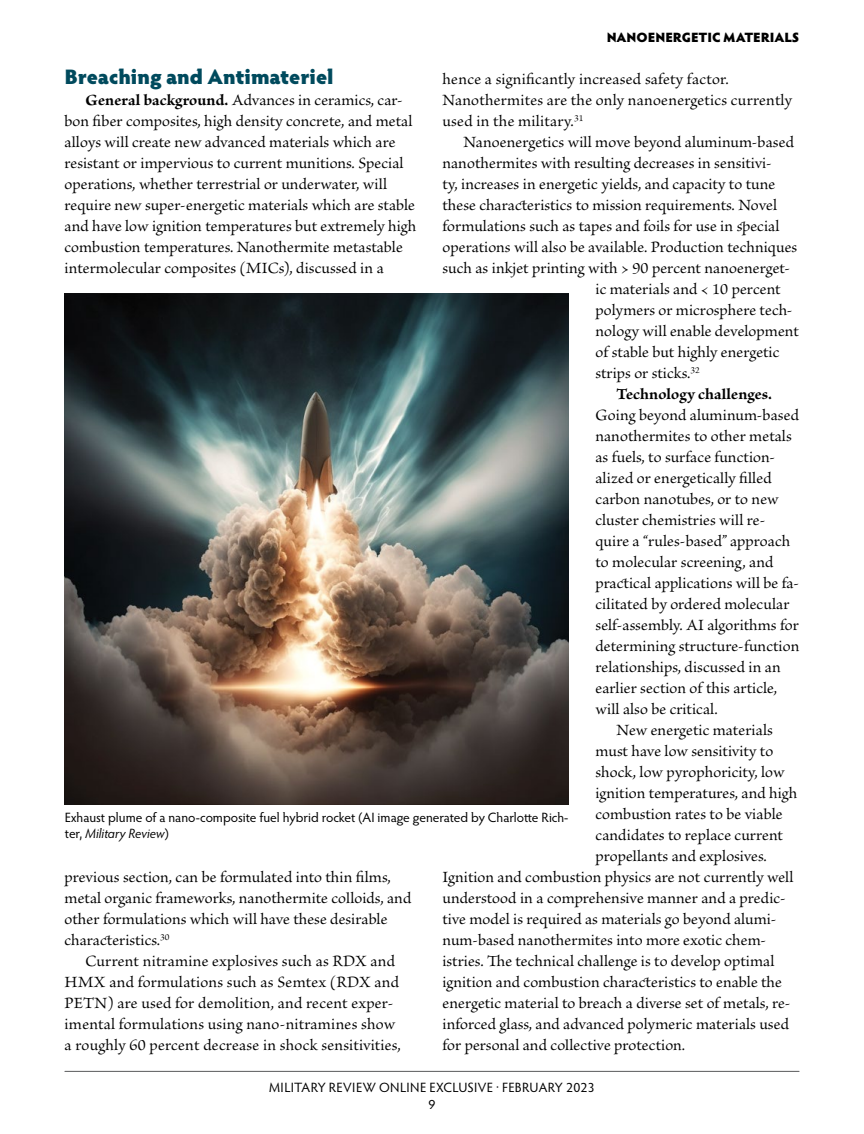
<style>
.page{position:relative;width:864px;height:1134px;background:#fff}
.page>*{position:absolute;margin:0;border:0;box-sizing:border-box;transform-origin:0 0}
.subhead__H3{font:900 21px "Hypatia Sans Pro";letter-spacing:-.005em;color:#004a5d}
.body{font:16.5px/21px "Brioso Pro";letter-spacing:.005em;color:#000}
.cutline{font:13.5px/16.5px "Hypatia Sans Pro";color:#000}
.cutline-2{font:13.5px/17.2px "Hypatia Sans Pro";letter-spacing:.02em;color:#000;text-align:center}
.t1{font:900 13.5px "Hypatia Sans Pro";letter-spacing:-.005em;color:#000}
.s1{font-weight:700}
.s2{font-style:italic}
</style>
<div class="page">
<hr style="left:65px;top:1071px;width:734px;height:1px;background:#58595b">
<img style="left:64px;top:294px;width:504px;height:511px">
<p class="t1" style="left:607px;top:27px;width:194px">NANOENERGETIC MATERIALS</p>
<h2 class="subhead__H3" style="left:64px;top:61px;width:271px">Breaching and Antimateriel</h2>
<p class="body" style="left:65px;top:90px;width:354px;text-indent:21px"><span class="s1">General background.</span> Advances in ceramics, car&shy;bon fiber composites, high density concrete, and metal alloys will create new advanced materials which are resistant or impervious to current munitions. Special operations, whether terrestrial or underwater, will require new super-energetic materials which are stable and have low ignition temperatures but extremely high combustion temperatures. Nanothermite metastable intermolecular composites (MICs), discussed in a</p>
<p class="body" style="left:443px;top:69px;width:351px">hence a significantly increased safety factor.<br>Nanothermites are the only nanoenergetics currently used in the military.<sup>31</sup></p>
<p class="body" style="left:464px;top:132px;width:332px">Nanoenergetics will move beyond aluminum-based</p>
<p class="body" style="left:442px;top:153px;width:331px">nanothermites with resulting decreases in sensitivi-</p>
<p class="body" style="left:442px;top:174px;width:334px">ty, increases in energetic yields, and capacity to tune</p>
<p class="body" style="left:442px;top:195px;width:336px">these characteristics to mission requirements. Novel</p>
<p class="body" style="left:442px;top:216px;width:338px">formulations such as tapes and foils for use in special</p>
<p class="body" style="left:442px;top:237px;width:356px">operations will also be available. Production techniques</p>
<p class="body" style="left:442px;top:258px;width:349px">such as inkjet printing with &gt; 90 percent nanoenerget-</p>
<p class="body" style="left:596px;top:279px;width:187px">ic materials and &lt; 10 percent</p>
<p class="body" style="left:596px;top:300px;width:199px">polymers or microsphere tech-</p>
<p class="body" style="left:596px;top:321px;width:205px">nology will enable development</p>
<p class="body" style="left:596px;top:342px;width:186px">of stable but highly energetic</p>
<p class="body" style="left:596px;top:363px;width:106px">strips or sticks.<sup>32</sup></p>
<p class="body" style="left:596px;top:384px;width:205px;text-indent:21px"><span class="s1">Technology challenges.<br></span>Going beyond aluminum-based nanothermites to other metals as fuels, to surface function&shy;alized or energetically filled carbon nanotubes, or to new cluster chemistries will re&shy;quire a “rules-based” approach to molecular screening, and practical applications will be fa&shy;cilitated by ordered molecular self-assembly. AI algorithms for determining structure-function relationships, discussed in an earlier section of this article, will also be critical.</p>
<p class="body" style="left:617px;top:720px;width:158px">New energetic materials</p>
<p class="body" style="left:596px;top:741px;width:179px">must have low sensitivity to</p>
<p class="body" style="left:596px;top:762px;width:191px">shock, low pyrophoricity, low</p>
<p class="body" style="left:596px;top:783px;width:204px">ignition temperatures, and high</p>
<p class="body" style="left:596px;top:804px;width:188px">combustion rates to be viable</p>
<p class="body" style="left:596px;top:825px;width:189px">candidates to replace current</p>
<p class="body" style="left:596px;top:846px;width:173px">propellants and explosives.</p>
<p class="body" style="left:442px;top:867px;width:352px">Ignition and combustion physics are not currently well</p>
<p class="body" style="left:442px;top:888px;width:345px">understood in a comprehensive manner and a predic-</p>
<p class="body" style="left:442px;top:909px;width:335px">tive model is required as materials go beyond alumi-</p>
<p class="body" style="left:442px;top:930px;width:325px">num-based nanothermites into more exotic chem-</p>
<p class="body" style="left:442px;top:951px;width:333px">istries. The technical challenge is to develop optimal</p>
<p class="body" style="left:442px;top:972px;width:341px">ignition and combustion characteristics to enable the</p>
<p class="body" style="left:442px;top:993px;width:350px">energetic material to breach a diverse set of metals, re-</p>
<p class="body" style="left:442px;top:1014px;width:348px">inforced glass, and advanced polymeric materials used</p>
<p class="body" style="left:442px;top:1035px;width:244px">for personal and collective protection.</p>
<p class="cutline" style="left:65px;top:809px;width:505px">Exhaust plume of a nano-composite fuel hybrid rocket (AI image generated by Charlotte Rich&shy;ter, <span class="s2">Military Review</span>)</p>
<p class="body" style="left:65px;top:867px;width:348px">previous section, can be formulated into thin films, metal organic frameworks, nanothermite colloids, and other formulations which will have these desirable characteristics.<sup>30</sup></p>
<p class="body" style="left:65px;top:951px;width:338px;text-indent:21px">Current nitramine explosives such as RDX and HMX and formulations such as Semtex (RDX and PETN) are used for demolition, and recent exper&shy;imental formulations using nano-nitramines show a roughly 60 percent decrease in shock sensitivities,</p>
<p class="cutline-2" style="left:269px;top:1078px;width:327px">MILITARY REVIEW ONLINE EXCLUSIVE · FEBRUARY 2023<br>9</p>
</div>
